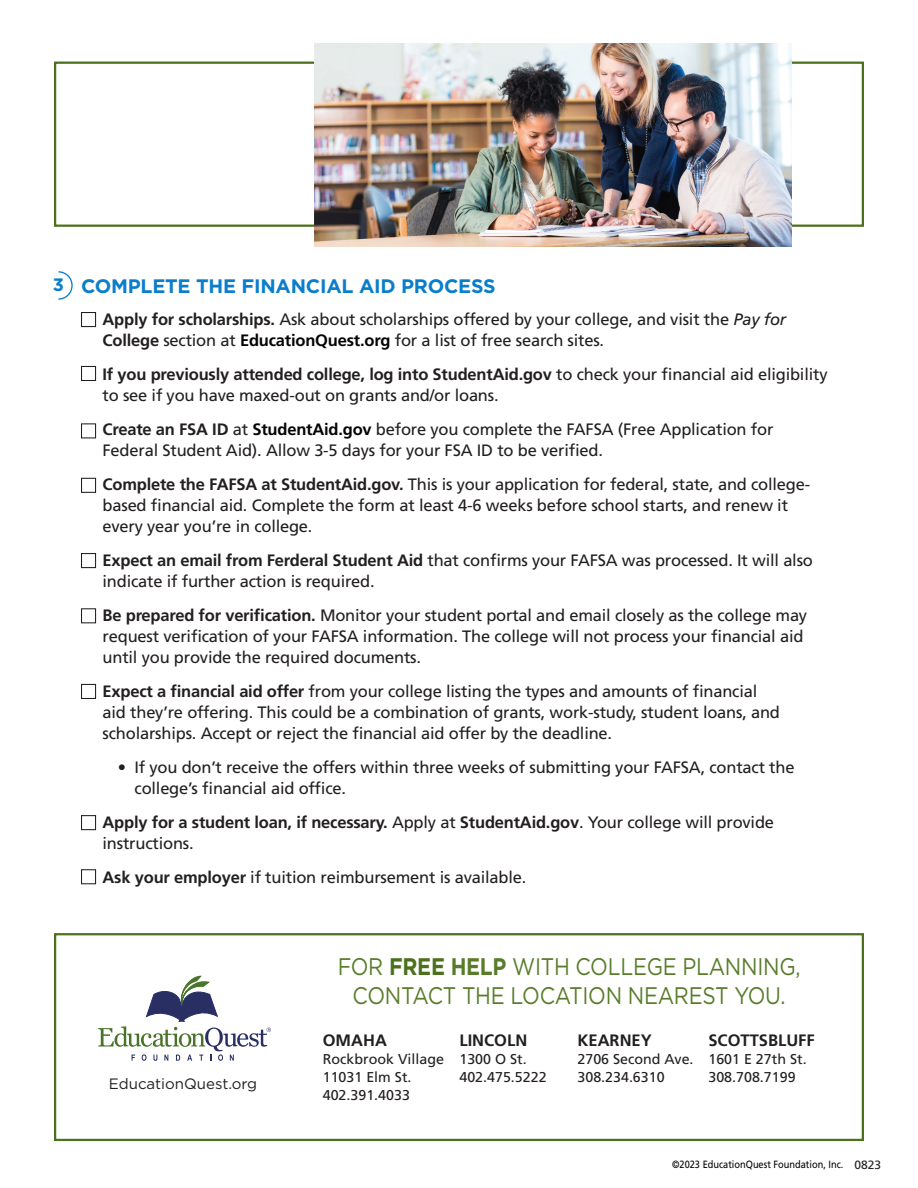
<style>
.page{position:relative;width:918px;height:1188px;background:#fff}
.page>*{position:absolute;margin:0;border:0;box-sizing:border-box;transform-origin:0 0}
.t1{font:24px "Gotham";letter-spacing:-.015em;color:#597c2a;scale:.87 1}
.Body{font:700 19.5px "Gotham";letter-spacing:-.01em;color:#0a7eca}
.Body-2{font:700 18px "Gotham";color:#0a7eca}
.Body-3{font:16.5px/21px "Frutiger LT Std";letter-spacing:-.01em;color:#231f20}
.Body-4{font:700 16.5px/21px "Frutiger LT Std";letter-spacing:-.01em;color:#231f20}
.t2{font:15px "Gotham";color:#231f20}
.t3{font:14.25px "Frutiger LT Std";color:#231f20}
.t4{font:12px "Frutiger LT Std";color:#231f20}
.t5{font:10.5px "Frutiger LT Std";color:#040503;scale:.88 1}
.s1{font-weight:700}
.s2{font-style:italic}
.s3{font-weight:700;color:#040503}
.s4{font-weight:400}
.s5{font-weight:700;color:#4b711c}
</style>
<div class="page">
<div style="left:54px;top:933px;width:810px;height:208px;border:2px solid #4b711c"></div>
<svg style="left:98px;top:976px;width:173px;height:85px"></svg>
<svg style="left:58px;top:271px;width:15px;height:29px"></svg>
<div style="left:54px;top:62px;width:810px;height:165px;border:2px solid #4b711c"></div>
<img style="left:314px;top:43px;width:478px;height:203px">
<div style="left:81px;top:312px;width:15px;height:15px;border:1px solid #231f20"></div>
<div style="left:81px;top:423px;width:15px;height:15px;border:1px solid #231f20"></div>
<div style="left:81px;top:366px;width:15px;height:15px;border:1px solid #231f20"></div>
<div style="left:81px;top:478px;width:15px;height:15px;border:1px solid #231f20"></div>
<div style="left:81px;top:608px;width:15px;height:15px;border:1px solid #231f20"></div>
<div style="left:81px;top:553px;width:15px;height:15px;border:1px solid #231f20"></div>
<div style="left:81px;top:684px;width:15px;height:15px;border:1px solid #231f20"></div>
<div style="left:81px;top:815px;width:15px;height:15px;border:1px solid #231f20"></div>
<div style="left:81px;top:869px;width:15px;height:15px;border:1px solid #231f20"></div>
<p class="Body-2" style="left:53px;top:273px;width:13px">3</p>
<p class="Body" style="left:81px;top:273px;width:416px">COMPLETE THE FINANCIAL AID PROCESS</p>
<p class="Body-3" style="left:103px;top:309px;width:685px"><span class="s1">Apply for scholarships.</span> Ask about scholarships offered by your college, and visit the <span class="s2">Pay for<br></span><span class="s1">College</span> section at <span class="s3">EducationQuest.org</span> for a list of free search sites.</p>
<p class="Body-3" style="left:103px;top:364px;width:727px"><span class="s1">If you previously attended college, log into StudentAid.gov</span> to check your financial aid eligibility to see if you have maxed-out on grants and/or loans.</p>
<p class="Body-3" style="left:103px;top:419px;width:672px"><span class="s1">Create an FSA ID</span> at <span class="s3">StudentAid.gov</span> before you complete the FAFSA (Free Application for<br>Federal Student Aid). Allow 3-5 days for your FSA ID to be verified.</p>
<p class="Body-3" style="left:103px;top:474px;width:709px"><span class="s1">Complete the FAFSA at StudentAid.gov.</span> This is your application for federal, state, and college&shy;based financial aid. Complete the form at least 4-6 weeks before school starts, and renew it every year you’re in college.</p>
<p class="Body-3" style="left:103px;top:550px;width:712px"><span class="s1">Expect an email from Ferderal Student Aid</span> that confirms your FAFSA was processed. It will also indicate if further action is required.</p>
<p class="Body-3" style="left:103px;top:605px;width:706px"><span class="s1">Be prepared for verification.</span> Monitor your student portal and email closely as the college may request verification of your FAFSA information. The college will not process your financial aid until you provide the required documents.</p>
<p class="Body-3" style="left:103px;top:681px;width:679px"><span class="s1">Expect a financial aid offer</span> from your college listing the types and amounts of financial aid they’re offering. This could be a combination of grants, work-study, student loans, and scholarships. Accept or reject the financial aid offer by the deadline.</p>
<p class="Body-3" style="left:135px;top:757px;width:662px;text-indent:-17px">• If you don’t receive the offers within three weeks of submitting your FAFSA, contact the college’s financial aid office.</p>
<p class="Body-4" style="left:103px;top:811px;width:673px">Apply for a student loan, if necessary. <span class="s4">Apply at</span> StudentAid.gov<span class="s4">. Your college will provide instructions.</span></p>
<p class="Body-3" style="left:103px;top:866px;width:425px"><span class="s1">Ask your employer</span> if tuition reimbursement is available.</p>
<p class="t2" style="left:109px;top:1074px;width:150px">EducationQuest.org</p>
<p class="t1" style="left:338px;top:951px;width:533px">FOR <span class="s5">FREE</span> <span class="s1">HELP</span> WITH COLLEGE PLANNING,</p>
<p class="t1" style="left:353px;top:980px;width:499px">CONTACT THE LOCATION NEAREST YOU.</p>
<p class="Body-4" style="left:323px;top:1030px;width:66px">OMAHA</p>
<p class="t3" style="left:323px;top:1051px;width:123px">Rockbrook Village</p>
<p class="t3" style="left:323px;top:1069px;width:90px">11031 Elm St.</p>
<p class="t3" style="left:323px;top:1087px;width:89px">402.391.4033</p>
<p class="Body-4" style="left:459px;top:1030px;width:69px">LINCOLN</p>
<p class="t3" style="left:459px;top:1051px;width:69px">1300 O St.</p>
<p class="t3" style="left:459px;top:1069px;width:89px">402.475.5222</p>
<p class="Body-4" style="left:578px;top:1030px;width:76px">KEARNEY</p>
<p class="t3" style="left:578px;top:1051px;width:118px">2706 Second Ave.</p>
<p class="t3" style="left:578px;top:1069px;width:89px">308.234.6310</p>
<p class="Body-4" style="left:708px;top:1030px;width:108px">SCOTTSBLUFF</p>
<p class="t3" style="left:708px;top:1051px;width:100px">1601 E 27th St.</p>
<p class="t3" style="left:708px;top:1069px;width:89px">308.708.7199</p>
<p class="t5" style="left:672px;top:1158px;width:196px">©2023 EducationQuest Foundation, Inc.</p>
<p class="t4" style="left:855px;top:1158px;width:28px">0823</p>
</div>
